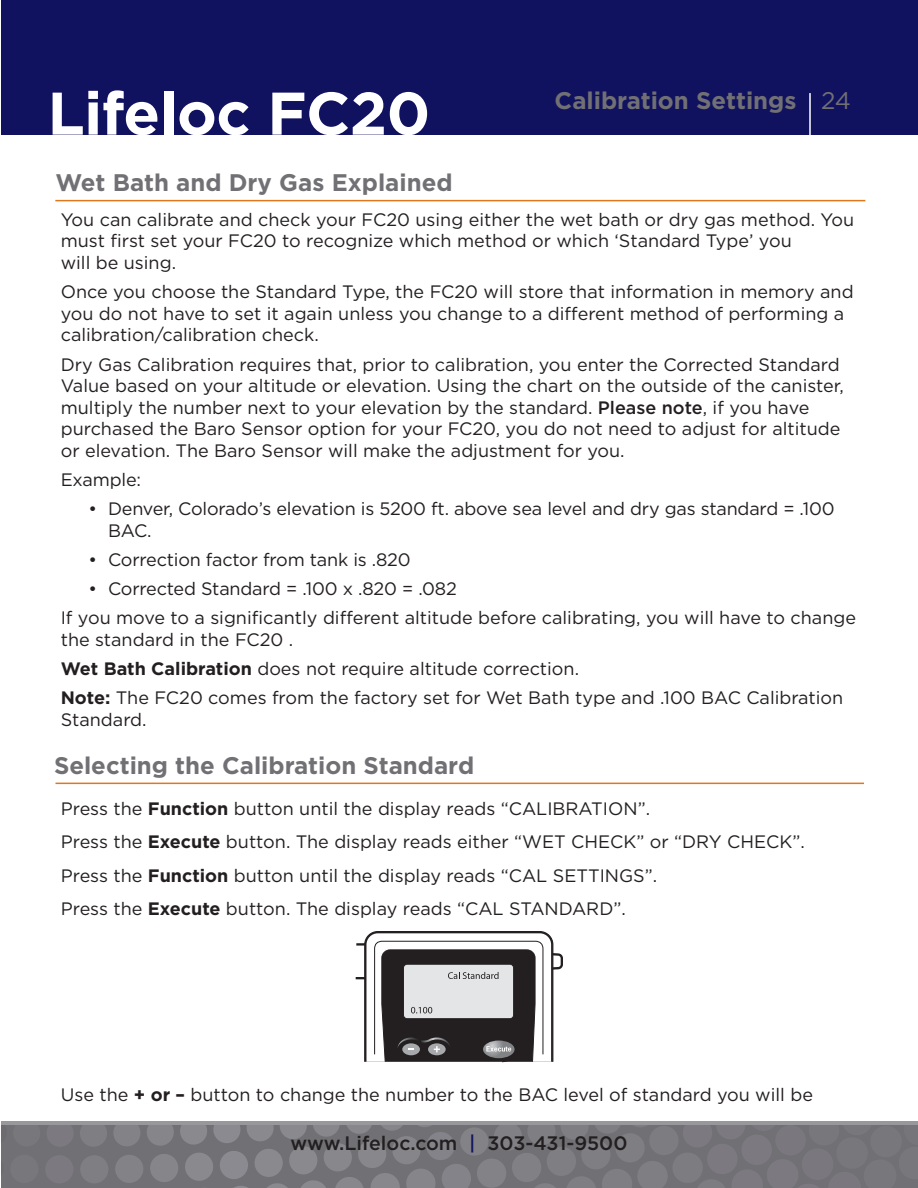
<style>
.page{position:relative;width:918px;height:1188px;background:#fff}
.page>*{position:absolute;margin:0;border:0;box-sizing:border-box;transform-origin:0 0}
.t1{font:700 60px "Gotham";letter-spacing:-.01em;color:#fff}
.t2{font:700 24px "Gotham";color:#717074}
.t3{font:24px "Gotham";color:#717074}
.t4{font:500 19.5px "Gotham";color:#231f20}
.t5{font:18px/21.6px "Gotham";color:#231f20}
.s1{font-weight:500}
.s2{font-weight:700}
.s3{color:#11125f}
</style>
<div class="page">
<div style="left:1px;top:0;width:917px;height:134px;background:#11125f"></div>
<div style="left:1px;top:1124px;width:917px;height:64px;background:#717074"></div>
<svg style="left:113px;top:1125px;width:706px;height:63px"></svg>
<svg style="left:80px;top:1125px;width:27px;height:22px"></svg>
<div style="left:80px;top:1155px;width:29px;height:29px;background:#7f7e83;border-radius:50%"></div>
<div style="left:45px;top:1155px;width:29px;height:29px;background:#7c7a80;border-radius:50%"></div>
<svg style="left:47px;top:1125px;width:26px;height:21px"></svg>
<hr style="left:1px;top:1121px;width:917px;height:4px;background:#98989c">
<hr style="left:809px;top:93px;width:2px;height:64px;background:#fff">
<hr style="left:56px;top:783px;width:808px;height:1px;background:#de791b">
<svg style="left:355px;top:931px;width:208px;height:132px"></svg>
<hr style="left:55px;top:200px;width:810px;height:1px;background:#de791b">
<h1 class="t1" style="left:48px;top:74px;width:384px">Lifeloc FC20</h1>
<h2 class="t2" style="left:555px;top:85px;width:243px">Calibration Settings</h2>
<h2 class="t3" style="left:821px;top:85px;width:31px">24</h2>
<h2 class="t2" style="left:56px;top:166px;width:399px">Wet Bath and Dry Gas Explained</h2>
<p class="t5" style="left:61px;top:208px;width:795px">You can calibrate and check your FC20 using either the wet bath or dry gas method. You must first set your FC20 to recognize which method or which ‘Standard Type’ you<br>will be using.</p>
<p class="t5" style="left:61px;top:281px;width:794px">Once you choose the Standard Type, the FC20 will store that information in memory and you do not have to set it again unless you change to a different method of performing a calibration/calibration check.</p>
<p class="t5" style="left:61px;top:353px;width:785px">Dry Gas Calibration requires that, prior to calibration, you enter the Corrected Standard Value based on your altitude or elevation. Using the chart on the outside of the canister, multiply the number next to your elevation by the standard. <span class="s1">Please note</span>, if you have purchased the Baro Sensor option for your FC20, you do not need to adjust for altitude or elevation. The Baro Sensor will make the adjustment for you.</p>
<p class="t5" style="left:61px;top:469px;width:82px">Example:</p>
<p class="t5" style="left:108px;top:498px;width:728px;text-indent:-19px">• Denver, Colorado’s elevation is 5200 ft. above sea level and dry gas standard = .100<br>BAC.</p>
<p class="t5" style="left:89px;top:549px;width:324px">• Correction factor from tank is .820</p>
<p class="t5" style="left:61px;top:574px;width:797px;line-height:29.1px;text-indent:28px">• Corrected Standard = .100 x .820 = .082<br>If you move to a significantly different altitude before calibrating, you will have to change</p>
<p class="t5" style="left:61px;top:625px;width:784px;line-height:29.1px">the standard in the FC20 .<br><span class="s2">Wet Bath Calibration</span> does not require altitude correction.<br><span class="s2">Note:</span> The FC20 comes from the factory set for Wet Bath type and .100 BAC Calibration</p>
<p class="t5" style="left:61px;top:708px;width:87px">Standard.</p>
<h2 class="t2" style="left:54px;top:750px;width:422px">Selecting the Calibration Standard</h2>
<p class="t5" style="left:61px;top:798px;width:474px">Press the <span class="s2">Function</span> button until the display reads “Calibration</p>
<p class="t5" style="left:638px;top:798px;width:14px">”.</p>
<p class="t5" style="left:61px;top:831px;width:538px">Press the <span class="s2">Execute</span> button. The display reads either “Wet Check</p>
<p class="t5" style="left:636px;top:831px;width:118px">” or “Dry Check</p>
<p class="t5" style="left:792px;top:831px;width:14px">”.</p>
<p class="t5" style="left:61px;top:864px;width:516px">Press the <span class="s2">Function</span> button until the display reads “Cal Settings</p>
<p class="t5" style="left:645px;top:864px;width:14px">”.</p>
<p class="t5" style="left:61px;top:897px;width:463px">Press the <span class="s2">Execute</span> button. The display reads “Cal Standard</p>
<p class="t5" style="left:613px;top:897px;width:14px">”.</p>
<p class="t5" style="left:61px;top:1083px;width:754px">Use the <span class="s2">+ or –</span> button to change the number to the BAC level of standard you will be</p>
<p class="t4" style="left:291px;top:1131px;width:338px">www.Lifeloc.com <span class="s3">|</span> 303-431-9500</p>
</div>
